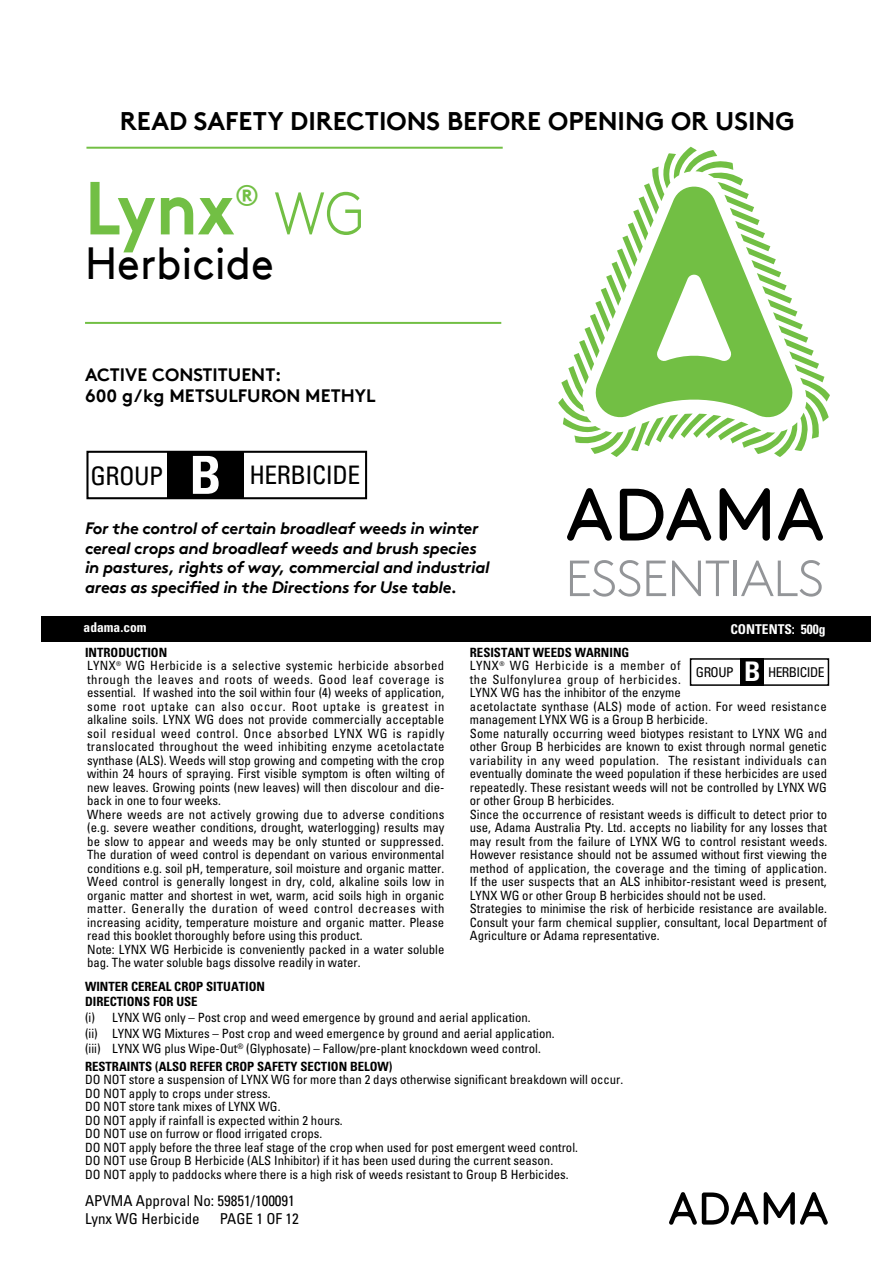
<style>
.page{position:relative;width:893px;height:1263px;background:#fff}
.page>*{position:absolute;margin:0;border:0;box-sizing:border-box;transform-origin:0 0}
.t1{font:700 75px "Brown TT";color:#72bf44;scale:.9 1}
.t2{font:300 60px "Brown TT";color:#72bf44;scale:.9 1}
.t3{font:300 50.7px "Brown TT";letter-spacing:-.015em;color:#939598}
.t4{font:45px "Brown TT";color:#000;scale:.93 1}
.t5{font:700 30px "Brown TT";color:#72bf44}
.t6{font:700 25.5px "Brown TT";color:#000}
.t7{font:condensed 25.5px "Univers";letter-spacing:-.02em;color:#000}
.t8{font:700 18px/21px "Brown TT";color:#000}
.t9{font:italic 700 16.5px/19.5px "Brown TT";letter-spacing:-.02em;color:#000}
.t10{font:condensed 15px/18px "Univers";color:#000}
.t11{font:700 condensed 13.5px "Univers";color:#fff}
.t12{font:condensed 13.5px "Univers";letter-spacing:-.04em;color:#000}
.t13{font:condensed 12.75px/13.5px "Univers";color:#000}
.t14{font:700 condensed 12.75px/15.6px "Univers";color:#000}
.s1{font-weight:700;font-size:52.5px;color:#fff}
.s2{font-weight:700}
.s3{font-weight:700;font-size:27px;color:#fff}
</style>
<div class="page">
<svg style="left:669px;top:1192px;width:89px;height:33px"></svg>
<svg style="left:764px;top:1192px;width:64px;height:33px"></svg>
<div style="left:690px;top:658px;width:139px;height:28px;border:2px solid #000"></div>
<div style="left:741px;top:658px;width:23px;height:28px;background:#000"></div>
<div style="left:41px;top:616px;width:829px;height:25px;background:#000"></div>
<div style="left:86px;top:451px;width:281px;height:48px;border:2px solid #000"></div>
<div style="left:167px;top:452px;width:77px;height:46px;background:#000"></div>
<hr style="left:85px;top:322px;width:416px;height:2px;background:#72bf44">
<hr style="left:86px;top:147px;width:417px;height:2px;background:#72bf44">
<svg style="left:558px;top:147px;width:272px;height:310px"></svg>
<svg style="left:567px;top:488px;width:45px;height:53px"></svg>
<svg style="left:620px;top:488px;width:91px;height:53px"></svg>
<svg style="left:778px;top:488px;width:45px;height:53px"></svg>
<svg style="left:720px;top:488px;width:50px;height:53px"></svg>
<h3 class="t6" style="left:120px;top:105px;width:676px">READ SAFETY DIRECTIONS BEFORE OPENING OR USING</h3>
<h1 class="t1" style="left:85px;top:162px;width:168px">Lynx</h1>
<h3 class="t5" style="left:234px;top:177px;width:27px">®</h3>
<h2 class="t2" style="left:274px;top:180px;width:102px">WG</h2>
<h3 class="t4" style="left:85px;top:238px;width:205px">Herbicide</h3>
<h3 class="t8" style="left:85px;top:364px;width:292px">ACTIVE CONSTITUENT:<br>600 g/kg METSULFURON METHYL</h3>
<h3 class="t7" style="left:90px;top:459px;width:271px">GROUP <span class="s1">B</span> HERBICIDE</h3>
<p class="t9" style="left:85px;top:519px;width:406px">For the control of certain broadleaf weeds in winter cereal crops and broadleaf weeds and brush species in pastures, rights of way, commercial and industrial areas as specified in the Directions for Use table.</p>
<h3 class="t3" style="left:565px;top:550px;width:260px">ESSENTIALS</h3>
<p class="t11" style="left:84px;top:619px;width:64px">adama.com</p>
<p class="t11" style="left:730px;top:621px;width:97px">CONTENTS: 500g</p>
<p class="t13" style="left:85px;top:645px;width:361px"><span class="s2">INTRODUCTION<br></span>LYNX<sup>®</sup> WG Herbicide is a selective systemic herbicide absorbed through the leaves and roots of weeds. Good leaf coverage is essential. If washed into the soil within four (4) weeks of application, some root uptake can also occur. Root uptake is greatest in alkaline soils. LYNX WG does not provide commercially acceptable soil residual weed control. Once absorbed LYNX WG is rapidly translocated throughout the weed inhibiting enzyme acetolactate synthase (ALS). Weeds will stop growing and competing with the crop within 24 hours of spraying. First visible symptom is often wilting of new leaves. Growing points (new leaves) will then discolour and die&shy;back in one to four weeks.<br>Where weeds are not actively growing due to adverse conditions (e.g. severe weather conditions, drought, waterlogging) results may be slow to appear and weeds may be only stunted or suppressed.<br>The duration of weed control is dependant on various environmental conditions e.g. soil pH, temperature, soil moisture and organic matter.<br>Weed control is generally longest in dry, cold, alkaline soils low in organic matter and shortest in wet, warm, acid soils high in organic matter. Generally the duration of weed control decreases with increasing acidity, temperature moisture and organic matter. Please read this booklet thoroughly before using this product.<br>Note: LYNX WG Herbicide is conveniently packed in a water soluble bag. The water soluble bags dissolve readily in water.</p>
<p class="t13" style="left:470px;top:645px;width:359px"><span class="s2">RESISTANT WEEDS WARNING<br></span>LYNX<sup>®</sup> WG Herbicide is a member of<br>the Sulfonylurea group of herbicides.<br>LYNX WG has the inhibitor of the enzyme<br>acetolactate synthase (ALS) mode of action. For weed resistance management LYNX WG is a Group B herbicide.<br>Some naturally occurring weed biotypes resistant to LYNX WG and other Group B herbicides are known to exist through normal genetic variability in any weed population. The resistant individuals can eventually dominate the weed population if these herbicides are used repeatedly. These resistant weeds will not be controlled by LYNX WG or other Group B herbicides.<br>Since the occurrence of resistant weeds is difficult to detect prior to use, Adama Australia Pty. Ltd. accepts no liability for any losses that may result from the failure of LYNX WG to control resistant weeds.<br>However resistance should not be assumed without first viewing the method of application, the coverage and the timing of application.<br>If the user suspects that an ALS inhibitor-resistant weed is present, LYNX WG or other Group B herbicides should not be used.<br>Strategies to minimise the risk of herbicide resistance are available.<br>Consult your farm chemical supplier, consultant, local Department of Agriculture or Adama representative.</p>
<p class="t14" style="left:85px;top:978px;width:181px">WINTER CEREAL CROP SITUATION<br>DIRECTIONS FOR USE</p>
<p class="t13" style="left:85px;top:1009px;width:471px;line-height:15.6px">(i) LYNX WG only – Post crop and weed emergence by ground and aerial application.<br>(ii) LYNX WG Mixtures – Post crop and weed emergence by ground and aerial application. (iii) LYNX WG plus Wipe-Out<sup>®</sup> (Glyphosate) – Fallow/pre-plant knockdown weed control.</p>
<p class="t14" style="left:85px;top:1058px;width:309px">RESTRAINTS (ALSO REFER CROP SAFETY SECTION BELOW)</p>
<p class="t13" style="left:85px;top:1073px;width:540px">DO NOT store a suspension of LYNX WG for more than 2 days otherwise significant breakdown will occur.<br>DO NOT apply to crops under stress.<br>DO NOT store tank mixes of LYNX WG.<br>DO NOT apply if rainfall is expected within 2 hours.<br>DO NOT use on furrow or flood irrigated crops.<br>DO NOT apply before the three leaf stage of the crop when used for post emergent weed control.<br>DO NOT use Group B Herbicide (ALS Inhibitor) if it has been used during the current season.<br>DO NOT apply to paddocks where there is a high risk of weeds resistant to Group B Herbicides.</p>
<p class="t12" style="left:696px;top:664px;width:130px">GROUP <span class="s3">B</span> HERBICIDE</p>
<p class="t10" style="left:85px;top:1191px;width:211px">APVMA Approval No: 59851/100091<br>Lynx WG Herbicide</p>
<p class="t10" style="left:220px;top:1209px;width:81px">PAGE 1 OF 12</p>
</div>
